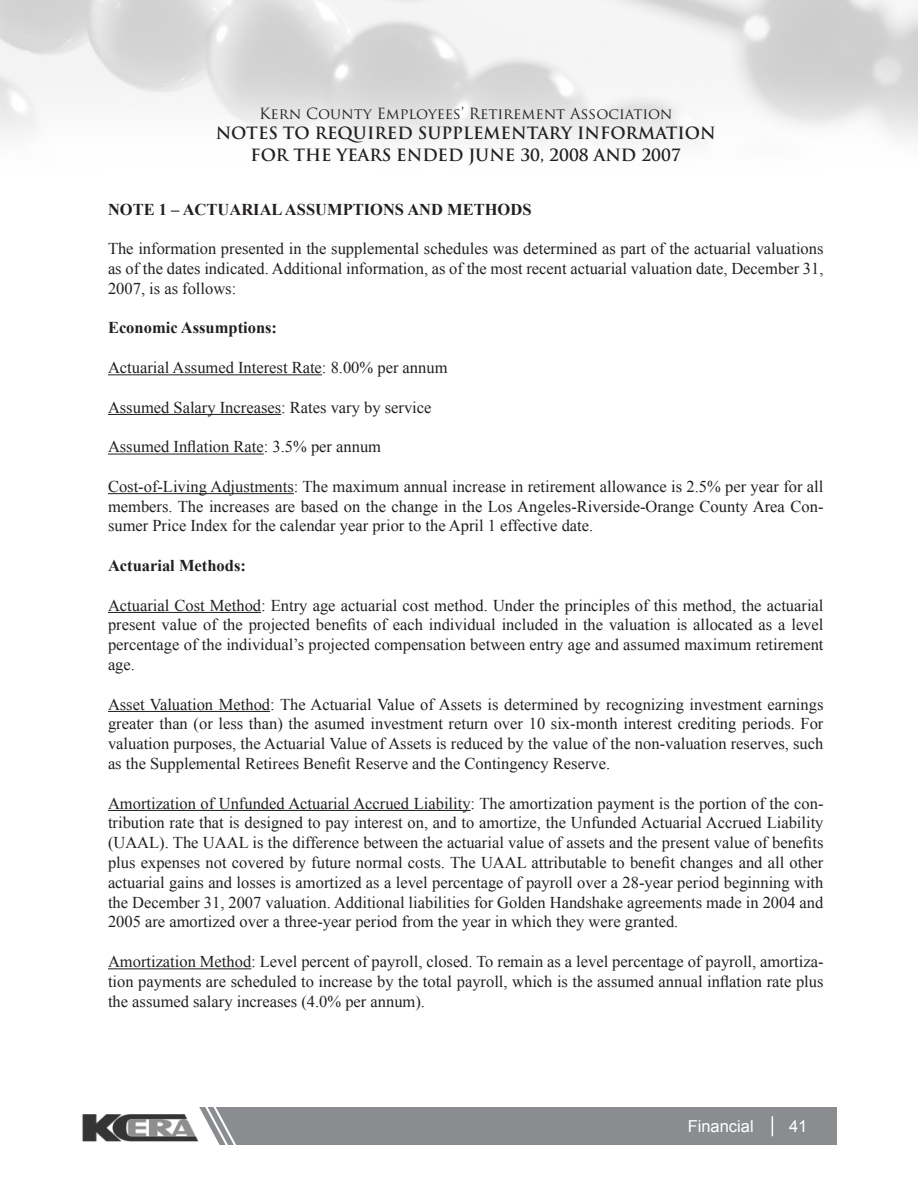
<style>
.page{position:relative;width:918px;height:1188px;background:#fff}
.page>*{position:absolute;margin:0;border:0;box-sizing:border-box;transform-origin:0 0}
.t1{font:16.5px/19.8px "Times New Roman";color:#231f20;text-align:justify}
.t2{font:700 16.5px "Trajan Pro";color:#231f20}
.t3{font:700 16.5px "Times New Roman";color:#231f20}
.t4{font:16.5px "Arial";color:#fff}
.t5{font:15px "Trajan Pro";color:#231f20}
</style>
<div class="page">
<hr style="left:108px;top:374px;width:214px;height:1px;background:#231f20">
<hr style="left:108px;top:414px;width:173px;height:1px;background:#231f20">
<hr style="left:108px;top:454px;width:156px;height:1px;background:#231f20">
<hr style="left:108px;top:493px;width:186px;height:1px;background:#231f20">
<hr style="left:108px;top:612px;width:153px;height:1px;background:#231f20">
<hr style="left:108px;top:711px;width:162px;height:1px;background:#231f20">
<hr style="left:108px;top:810px;width:363px;height:1px;background:#231f20">
<hr style="left:108px;top:968px;width:143px;height:1px;background:#231f20">
<div style="left:179px;top:1108px;width:658px;height:37px;background:#8a8c8f"></div>
<svg style="left:772px;top:1116px;width:1px;height:20px"></svg>
<img style="left:82px;top:1114px;width:76px;height:27px">
<svg style="left:158px;top:1107px;width:85px;height:38px"></svg>
<p class="t5" style="left:259px;top:104px;width:415px">Kern County Employees’ Retirement Association</p>
<p class="t2" style="left:216px;top:123px;width:501px">NOTES TO REQUIRED SUPPLEMENTARY INFORMATION</p>
<p class="t2" style="left:251px;top:144px;width:432px">FOR THE YEARS ENDED JUNE 30, 2008 AND 2007</p>
<p class="t3" style="left:108px;top:198px;width:425px">NOTE 1 – ACTUARIAL ASSUMPTIONS AND METHODS</p>
<p class="t1" style="left:108px;top:239px;width:717px">The information presented in the supplemental schedules was determined as part of the actuarial valuations as of the dates indicated. Additional information, as of the most recent actuarial valuation date, December 31, 2007, is as follows:</p>
<p class="t3" style="left:108px;top:317px;width:171px">Economic Assumptions:</p>
<p class="t1" style="left:108px;top:357px;width:341px">Actuarial Assumed Interest Rate: 8.00% per annum</p>
<p class="t1" style="left:108px;top:397px;width:325px">Assumed Salary Increases: Rates vary by service</p>
<p class="t1" style="left:108px;top:437px;width:275px">Assumed Inflation Rate: 3.5% per annum</p>
<p class="t1" style="left:108px;top:476px;width:717px">Cost-of-Living Adjustments: The maximum annual increase in retirement allowance is 2.5% per year for all members. The increases are based on the change in the Los Angeles-Riverside-Orange County Area Con&shy;sumer Price Index for the calendar year prior to the April 1 effective date.</p>
<p class="t3" style="left:108px;top:554px;width:139px">Actuarial Methods:</p>
<p class="t1" style="left:108px;top:595px;width:717px">Actuarial Cost Method: Entry age actuarial cost method. Under the principles of this method, the actuarial present value of the projected benefits of each individual included in the valuation is allocated as a level percentage of the individual’s projected compensation between entry age and assumed maximum retirement age.</p>
<p class="t1" style="left:108px;top:694px;width:717px">Asset Valuation Method: The Actuarial Value of Assets is determined by recognizing investment earnings greater than (or less than) the asumed investment return over 10 six-month interest crediting periods. For valuation purposes, the Actuarial Value of Assets is reduced by the value of the non-valuation reserves, such as the Supplemental Retirees Benefit Reserve and the Contingency Reserve.</p>
<p class="t1" style="left:108px;top:793px;width:717px">Amortization of Unfunded Actuarial Accrued Liability: The amortization payment is the portion of the con&shy;tribution rate that is designed to pay interest on, and to amortize, the Unfunded Actuarial Accrued Liability (UAAL). The UAAL is the difference between the actuarial value of assets and the present value of benefits plus expenses not covered by future normal costs. The UAAL attributable to benefit changes and all other actuarial gains and losses is amortized as a level percentage of payroll over a 28-year period beginning with the December 31, 2007 valuation. Additional liabilities for Golden Handshake agreements made in 2004 and 2005 are amortized over a three-year period from the year in which they were granted.</p>
<p class="t1" style="left:108px;top:951px;width:717px">Amortization Method: Level percent of payroll, closed. To remain as a level percentage of payroll, amortiza&shy;tion payments are scheduled to increase by the total payroll, which is the assumed annual inflation rate plus the assumed salary increases (4.0% per annum).</p>
<p class="t4" style="left:688px;top:1115px;width:68px">Financial</p>
<p class="t4" style="left:789px;top:1115px;width:20px">41</p>
</div>
